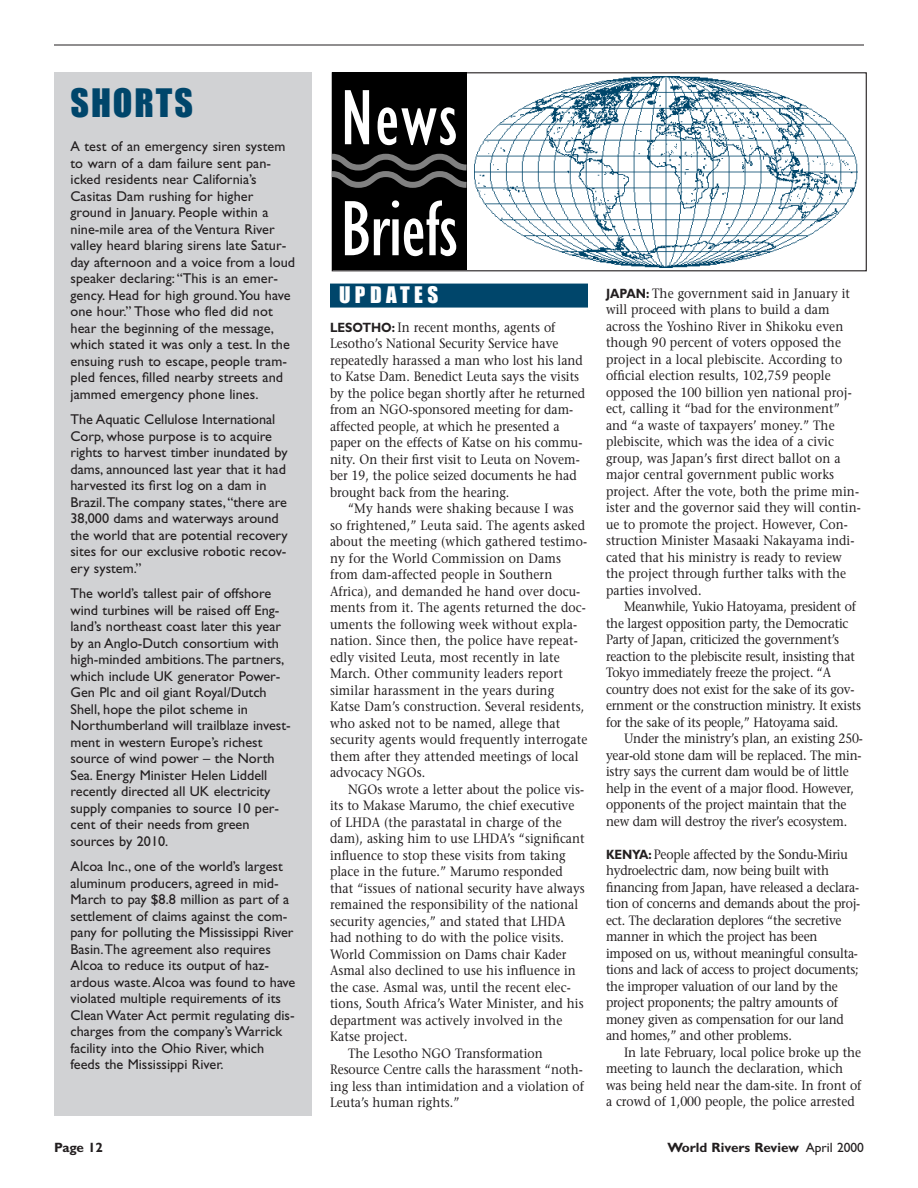
<style>
.page{position:relative;width:918px;height:1188px;background:#fff}
.page>*{position:absolute;margin:0;border:0;box-sizing:border-box;transform-origin:0 0}
.t1{font:36px "Impact";letter-spacing:.055em;color:#00466b}
.t2{font:21px "Impact";letter-spacing:.215em;color:#fff}
.t3{font:14.25px/16.5px "Gill Sans";color:#231f20}
.t4{font:13.5px/16.5px "Stone Serif";letter-spacing:.005em;color:#231f20;scale:.9 1}
.t5{font:13.5px/16.5px "Stone Serif";letter-spacing:-.015em;color:#231f20;scale:.9 1}
.t6{font:700 13.5px "Gill Sans";color:#231f20}
.s1{font-family:"Gill Sans";font-weight:700}
.s2{font-weight:400}
</style>
<div class="page">
<hr style="left:54px;top:45px;width:810px;height:1px;background:#231f20">
<div style="left:54px;top:72px;width:258px;height:1044px;background:#d1d2d4"></div>
<div style="left:332px;top:72px;width:535px;height:199px;border:1px solid #231f20"></div>
<div style="left:332px;top:73px;width:134px;height:197px;background:#000"></div>
<svg style="left:331px;top:151px;width:136px;height:40px"></svg>
<svg style="left:345px;top:90px;width:24px;height:54px"></svg>
<svg style="left:378px;top:107px;width:78px;height:38px"></svg>
<svg style="left:345px;top:200px;width:111px;height:56px"></svg>
<img style="left:475px;top:76px;width:382px;height:192px">
<div style="left:330px;top:284px;width:258px;height:24px;background:#00466b"></div>
<h1 class="t1" style="left:70px;top:91px;width:124px">SHORTS</h1>
<p class="t3" style="left:70px;top:140px;width:226px">A test of an emergency siren system to warn of a dam failure sent pan&shy;icked residents near California’s Casitas Dam rushing for higher ground in January. People within a nine-mile area of the Ventura River valley heard blaring sirens late Satur&shy;day afternoon and a voice from a loud speaker declaring:“This is an emer&shy;gency. Head for high ground.You have one hour.” Those who fled did not hear the beginning of the message, which stated it was only a test. In the ensuing rush to escape, people tram&shy;pled fences, filled nearby streets and jammed emergency phone lines.</p>
<p class="t3" style="left:70px;top:413px;width:219px">The Aquatic Cellulose International Corp, whose purpose is to acquire rights to harvest timber inundated by dams, announced last year that it had harvested its first log on a dam in Brazil.The company states,“there are 38,000 dams and waterways around the world that are potential recovery sites for our exclusive robotic recov&shy;ery system.”</p>
<p class="t3" style="left:70px;top:587px;width:222px">The world’s tallest pair of offshore wind turbines will be raised off Eng&shy;land’s northeast coast later this year by an Anglo-Dutch consortium with high-minded ambitions.The partners, which include UK generator Power-Gen Plc and oil giant Royal/Dutch Shell, hope the pilot scheme in Northumberland will trailblaze invest&shy;ment in western Europe’s richest source of wind power – the North Sea. Energy Minister Helen Liddell recently directed all UK electricity supply companies to source 10 per&shy;cent of their needs from green sources by 2010.</p>
<p class="t3" style="left:70px;top:860px;width:226px">Alcoa Inc., one of the world’s largest aluminum producers, agreed in mid-March to pay $8.8 million as part of a settlement of claims against the com&shy;pany for polluting the Mississippi River Basin.The agreement also requires Alcoa to reduce its output of haz&shy;ardous waste.Alcoa was found to have violated multiple requirements of its Clean Water Act permit regulating dis&shy;charges from the company’s Warrick facility into the Ohio River, which feeds the Mississippi River.</p>
<h2 class="t2" style="left:339px;top:288px;width:101px">UPDATES</h2>
<p class="t4" style="left:330px;top:320px;width:285px"><span class="s1">LESOTHO:</span> In recent months, agents of Lesotho’s National Security Service have repeatedly harassed a man who lost his land to Katse Dam. Benedict Leuta says the visits by the police began shortly after he returned from an NGO-sponsored meeting for dam&shy;affected people, at which he presented a paper on the effects of Katse on his commu&shy;nity. On their first visit to Leuta on Novem&shy;ber 19, the police seized documents he had brought back from the hearing.</p>
<p class="t4" style="left:330px;top:502px;width:287px;text-indent:18px">“My hands were shaking because I was so frightened,” Leuta said. The agents asked about the meeting (which gathered testimo&shy;ny for the World Commission on Dams from dam-affected people in Southern Africa), and demanded he hand over docu&shy;ments from it. The agents returned the doc&shy;uments the following week without expla&shy;nation. Since then, the police have repeat&shy;edly visited Leuta, most recently in late March. Other community leaders report similar harassment in the years during Katse Dam’s construction. Several residents, who asked not to be named, allege that security agents would frequently interrogate them after they attended meetings of local advocacy NGOs.</p>
<p class="t4" style="left:348px;top:782px;width:264px">NGOs wrote a letter about the police vis-</p>
<p class="t4" style="left:330px;top:799px;width:273px">its to Makase Marumo, the chief executive</p>
<p class="t4" style="left:330px;top:815px;width:259px">of LHDA (the parastatal in charge of the</p>
<p class="t4" style="left:330px;top:832px;width:285px">dam), asking him to use LHDA’s “significant</p>
<p class="t4" style="left:330px;top:848px;width:263px">influence to stop these visits from taking</p>
<p class="t4" style="left:330px;top:865px;width:260px">place in the future.” Marumo responded</p>
<p class="t4" style="left:330px;top:881px;width:285px">that “issues of national security have always</p>
<p class="t4" style="left:330px;top:898px;width:277px">remained the responsibility of the national</p>
<p class="t4" style="left:330px;top:914px;width:263px">security agencies,” and stated that LHDA</p>
<p class="t4" style="left:330px;top:931px;width:262px">had nothing to do with the police visits.</p>
<p class="t4" style="left:330px;top:947px;width:264px">World Commission on Dams chair Kader</p>
<p class="t4" style="left:330px;top:964px;width:275px">Asmal also declined to use his influence in</p>
<p class="t4" style="left:330px;top:980px;width:269px">the case. Asmal was, until the recent elec-</p>
<p class="t4" style="left:330px;top:997px;width:283px">tions, South Africa’s Water Minister, and his</p>
<p class="t4" style="left:330px;top:1013px;width:260px">department was actively involved in the</p>
<p class="t4" style="left:330px;top:1030px;width:88px">Katse project.</p>
<p class="t4" style="left:348px;top:1046px;width:218px">The Lesotho NGO Transformation</p>
<p class="t4" style="left:330px;top:1063px;width:282px">Resource Centre calls the harassment “noth-</p>
<p class="t4" style="left:330px;top:1079px;width:284px">ing less than intimidation and a violation of</p>
<p class="t4" style="left:330px;top:1096px;width:145px">Leuta’s human rights.”</p>
<p class="t4" style="left:606px;top:286px;width:285px"><span class="s1">JAPAN:</span> The government said in January it will proceed with plans to build a dam across the Yoshino River in Shikoku even though 90 percent of voters opposed the project in a local plebiscite. According to official election results, 102,759 people opposed the 100 billion yen national proj&shy;ect, calling it “bad for the environment” and “a waste of taxpayers’ money.” The plebiscite, which was the idea of a civic group, was Japan’s first direct ballot on a major central government public works project. After the vote, both the prime min&shy;ister and the governor said they will contin&shy;ue to promote the project. However, Con&shy;struction Minister Masaaki Nakayama indi&shy;cated that his ministry is ready to review the project through further talks with the parties involved.</p>
<p class="t5" style="left:606px;top:600px;width:285px;text-indent:18px">Meanwhile, Yukio Hatoyama, president of the largest opposition party, the Democratic Party of Japan, criticized the government’s reaction to the plebiscite result, insisting that Tokyo immediately freeze the project. “A country does not exist for the sake of its gov&shy;ernment or the construction ministry. It exists for the sake of its people,” Hatoyama said.</p>
<p class="t4" style="left:606px;top:732px;width:287px;text-indent:18px">Under the ministry’s plan, an existing 250- year-old stone dam will be replaced. The min&shy;istry says the current dam would be of little help in the event of a major flood. However, opponents of the project maintain that the new dam will destroy the river’s ecosystem.</p>
<p class="t5" style="left:606px;top:847px;width:284px"><span class="s1">KENYA:</span> People affected by the Sondu-Miriu hydroelectric dam, now being built with financing from Japan, have released a declara&shy;tion of concerns and demands about the proj&shy;ect. The declaration deplores “the secretive manner in which the project has been imposed on us, without meaningful consulta&shy;tions and lack of access to project documents; the improper valuation of our land by the project proponents; the paltry amounts of money given as compensation for our land and homes,” and other problems.</p>
<p class="t4" style="left:606px;top:1045px;width:285px;text-indent:18px">In late February, local police broke up the meeting to launch the declaration, which was being held near the dam-site. In front of a crowd of 1,000 people, the police arrested</p>
<p class="t6" style="left:54px;top:1143px;width:51px">Page 12</p>
<p class="t6" style="left:667px;top:1143px;width:198px">World Rivers Review <span class="s2">April 2000</span></p>
</div>
